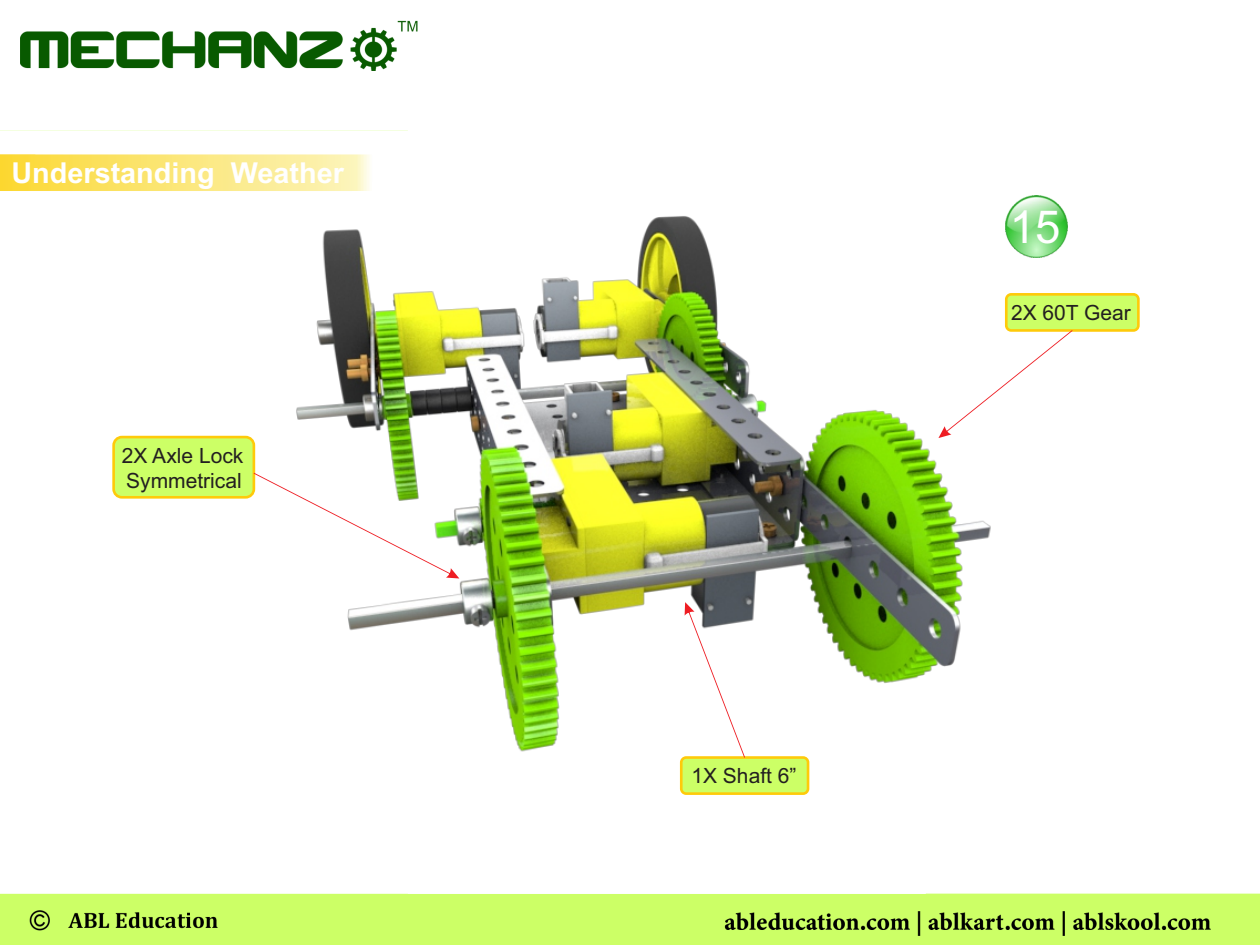
<style>
.page{position:relative;width:1260px;height:945px;background:#fff}
.page>*{position:absolute;margin:0;border:0;box-sizing:border-box;transform-origin:0 0}
.t1{font:45.5px "Arial";color:#fff}
.t2{font:700 28.88px "Arial";color:#fff}
.t3{font:21px "Arial";color:#231f20}
</style>
<div class="page">
<img style="left:0;top:20px;width:1260px;height:925px">
<h2 class="t2" style="left:11px;top:154px;width:334px">Understanding Weather</h2>
<p class="t3" style="left:122px;top:441px;width:123px">2X Axle Lock</p>
<p class="t3" style="left:126px;top:467px;width:117px">Symmetrical</p>
<p class="t3" style="left:691px;top:762px;width:107px">1X Shaft 6”</p>
<h1 class="t1" style="left:1010px;top:197px;width:52px">15</h1>
<p class="t3" style="left:1011px;top:299px;width:121px">2X 60T Gear</p>
</div>
